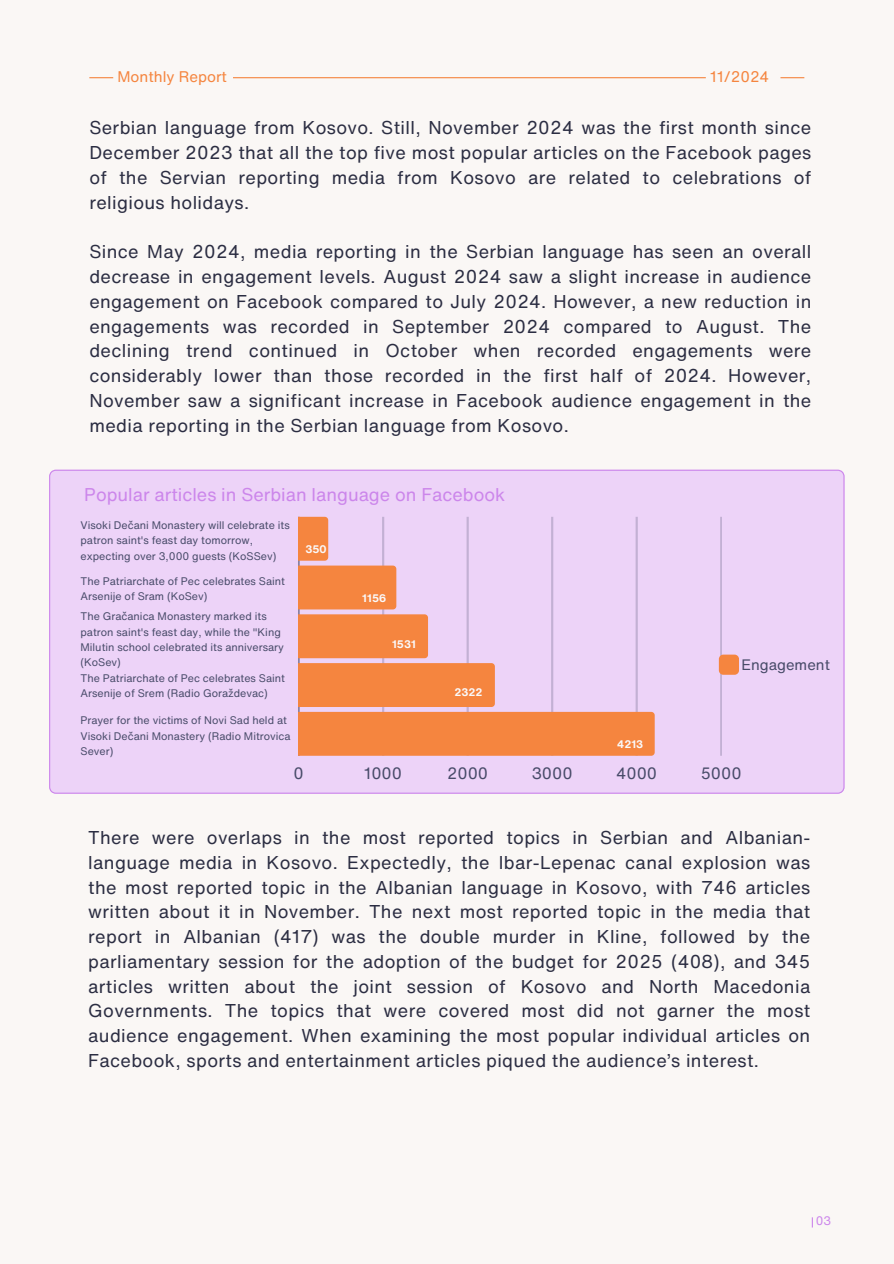
<style>
.page{position:relative;width:894px;height:1264px;background:#fff}
.page>*{position:absolute;margin:0;border:0;box-sizing:border-box;transform-origin:0 0}
.t1{font:18px/24.8px "Helvetica Now Text";letter-spacing:.02em;color:#2b2d42;text-align:justify}
.t2{font:18px "Helvetica Now Text";color:#cc86eb}
.t3{font:16.05px "Helvetica Now Text";color:#484b69}
.t4{font:15px "Helvetica Now Text";color:#f5853f}
.t5{font:14.7px "Helvetica Now Text";color:#484b69}
.t6{font:12px "Helvetica Now Text";color:#cc86eb}
.t7{font:10.65px/15.1px "Helvetica Now Text";color:#484b69}
.t8{font:700 10.65px "Helvetica Now Text";color:#faf9fa}
</style>
<div class="page">
<div style="left:0;top:0;width:893px;height:1263px;background:#faf7f5"></div>
<div style="left:49px;top:469px;width:794px;height:324px;background:#edd3f8"></div>
<hr style="left:720px;top:517px;width:1px;height:238px;background:#c8b5d8">
<svg style="left:298px;top:517px;width:356px;height:238px;background:#efb1aa"></svg>
<div style="left:718px;top:654px;width:20px;height:20px;background:#f5853f;border-radius:4px"></div>
<svg style="left:89px;top:77px;width:24px;height:1px"></svg>
<hr style="left:233px;top:77px;width:472px;height:1px;background:#f5853f">
<svg style="left:780px;top:77px;width:24px;height:1px"></svg>
<p class="t4" style="left:117px;top:66px;width:111px">Monthly Report</p>
<h2 class="t4" style="left:710px;top:66px;width:60px">11/2024</h2>
<p class="t1" style="left:89px;top:115px;width:723px">Serbian language from Kosovo. Still, November 2024 was the first month since December 2023 that all the top five most popular articles on the Facebook pages of the Servian reporting media from Kosovo are related to celebrations of religious holidays.</p>
<h2 class="t1" style="left:89px;top:239px;width:723px">Since May 2024, media reporting in the Serbian language has seen an overall decrease in engagement levels. August 2024 saw a slight increase in audience engagement on Facebook compared to July 2024. However, a new reduction in engagements was recorded in September 2024 compared to August. The declining trend continued in October when recorded engagements were considerably lower than those recorded in the first half of 2024. However, November saw a significant increase in Facebook audience engagement in the media reporting in the Serbian language from Kosovo.</h2>
<p class="t2" style="left:84px;top:480px;width:422px">Popular articles in Serbian language on Facebook</p>
<h2 class="t7" style="left:80px;top:517px;width:211px">Visoki Dečani Monastery will celebrate its patron saint's feast day tomorrow, expecting over 3,000 guests (KoSSev)</h2>
<h1 class="t7" style="left:80px;top:573px;width:206px">The Patriarchate of Pec celebrates Saint<br>Arsenije of Sram (KoSev)</h1>
<p class="t7" style="left:80px;top:609px;width:205px">The Gračanica Monastery marked its patron saint's feast day, while the "King<br>Milutin school celebrated its anniversary (KoSev)</p>
<h1 class="t7" style="left:80px;top:670px;width:206px">The Patriarchate of Pec celebrates Saint<br>Arsenije of Srem (Radio Goraždevac)</h1>
<h1 class="t7" style="left:80px;top:712px;width:211px">Prayer for the victims of Novi Sad held at<br>Visoki Dečani Monastery (Radio Mitrovica<br>Sever)</h1>
<p class="t8" style="left:305px;top:541px;width:23px">350</p>
<h3 class="t8" style="left:362px;top:590px;width:25px">1156</h3>
<h3 class="t8" style="left:392px;top:636px;width:25px">1531</h3>
<h3 class="t8" style="left:454px;top:684px;width:30px">2322</h3>
<h3 class="t8" style="left:617px;top:736px;width:28px">4213</h3>
<h3 class="t5" style="left:741px;top:653px;width:90px">Engagement</h3>
<p class="t3" style="left:293px;top:761px;width:12px">0</p>
<p class="t3" style="left:364px;top:761px;width:39px">1000</p>
<p class="t3" style="left:447px;top:761px;width:42px">2000</p>
<p class="t3" style="left:531px;top:761px;width:42px">3000</p>
<p class="t3" style="left:616px;top:761px;width:42px">4000</p>
<p class="t3" style="left:700px;top:761px;width:42px">5000</p>
<p class="t1" style="left:88px;top:825px;width:723px">There were overlaps in the most reported topics in Serbian and Albanian&shy;language media in Kosovo. Expectedly, the Ibar-Lepenac canal explosion was the most reported topic in the Albanian language in Kosovo, with 746 articles written about it in November. The next most reported topic in the media that report in Albanian (417) was the double murder in Kline, followed by the parliamentary session for the adoption of the budget for 2025 (408), and 345 articles written about the joint session of Kosovo and North Macedonia Governments. The topics that were covered most did not garner the most audience engagement. When examining the most popular individual articles on Facebook, sports and entertainment articles piqued the audience’s interest.</p>
<p class="t6" style="left:815px;top:1212px;width:17px">03</p>
</div>
